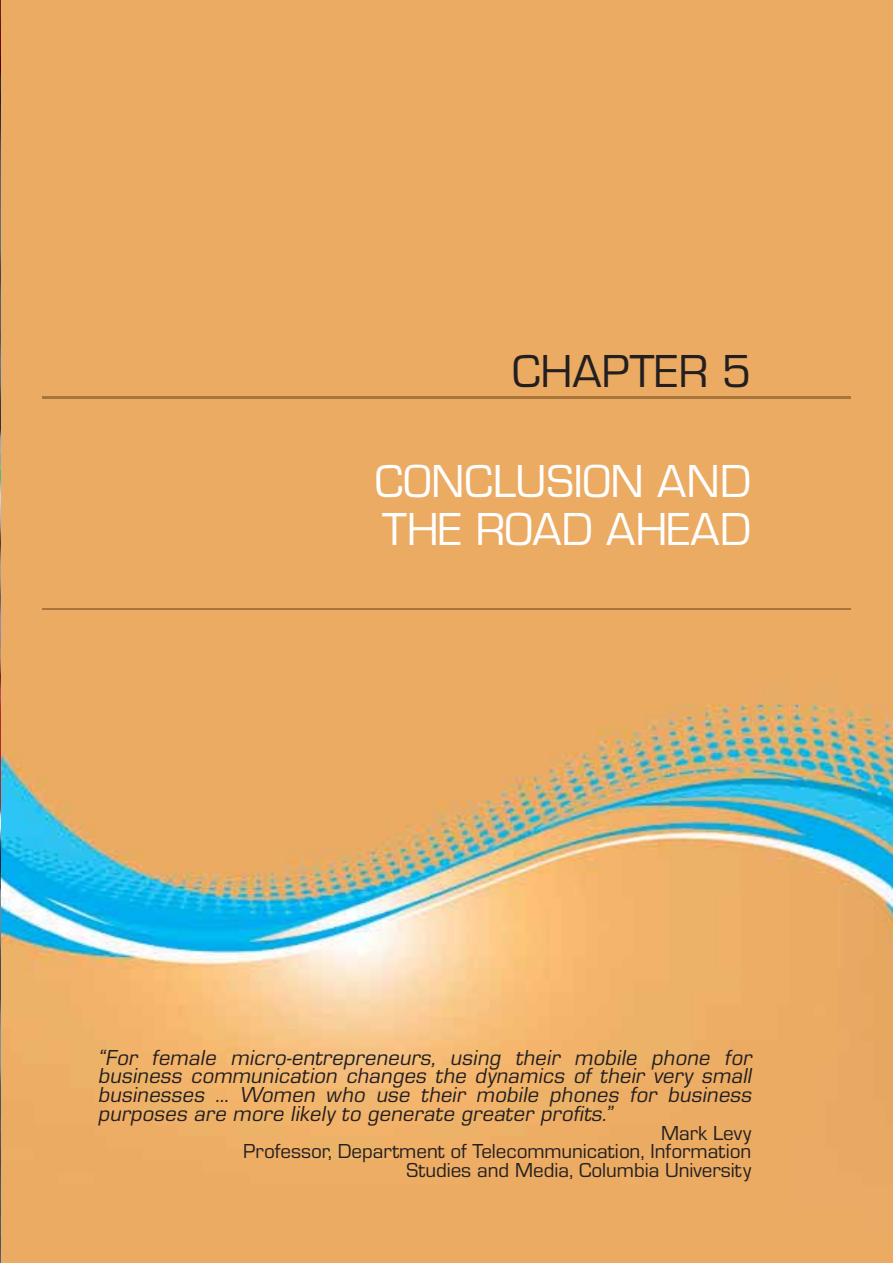
<style>
.page{position:relative;width:893px;height:1263px;background:#fff}
.page>*{position:absolute;margin:0;border:0;box-sizing:border-box;transform-origin:0 0}
.t1{font:48px/48px "Eurostile Roman DTC";color:#fff}
.t2{font:48px "Eurostile Roman DTC";color:#231f20}
.t3{font:italic 22.5px/18.8px "Eurostile Roman DTC";letter-spacing:.015em;color:#231f20;text-align:justify}
.t4{font:21px/18.8px "Eurostile Roman DTC";color:#231f20;text-align:right}
</style>
<div class="page">
<img style="left:1px;top:0;width:892px;height:1263px">
<img style="left:43px;top:397px;width:807px;height:1px">
<hr style="left:43px;top:608px;width:807px;height:2px;background:#a8763d">
<img style="left:0;top:0;width:1px;height:1263px">
<h1 class="t2" style="left:512px;top:355px;width:241px">CHAPTER 5</h1>
<h1 class="t1" style="left:375px;top:462px;width:378px">CONCLUSION AND<br>THE ROAD AHEAD</h1>
<p class="t3" style="left:98px;top:1050px;width:658px">“For female micro-entrepreneurs, using their mobile phone for business communication changes the dynamics of their very small businesses … Women who use their mobile phones for business purposes are more likely to generate greater profits.”</p>
<p class="t4" style="left:243px;top:1125px;width:509px">Mark Levy<br>Professor, Department of Telecommunication, Information<br>Studies and Media, Columbia University</p>
</div>
